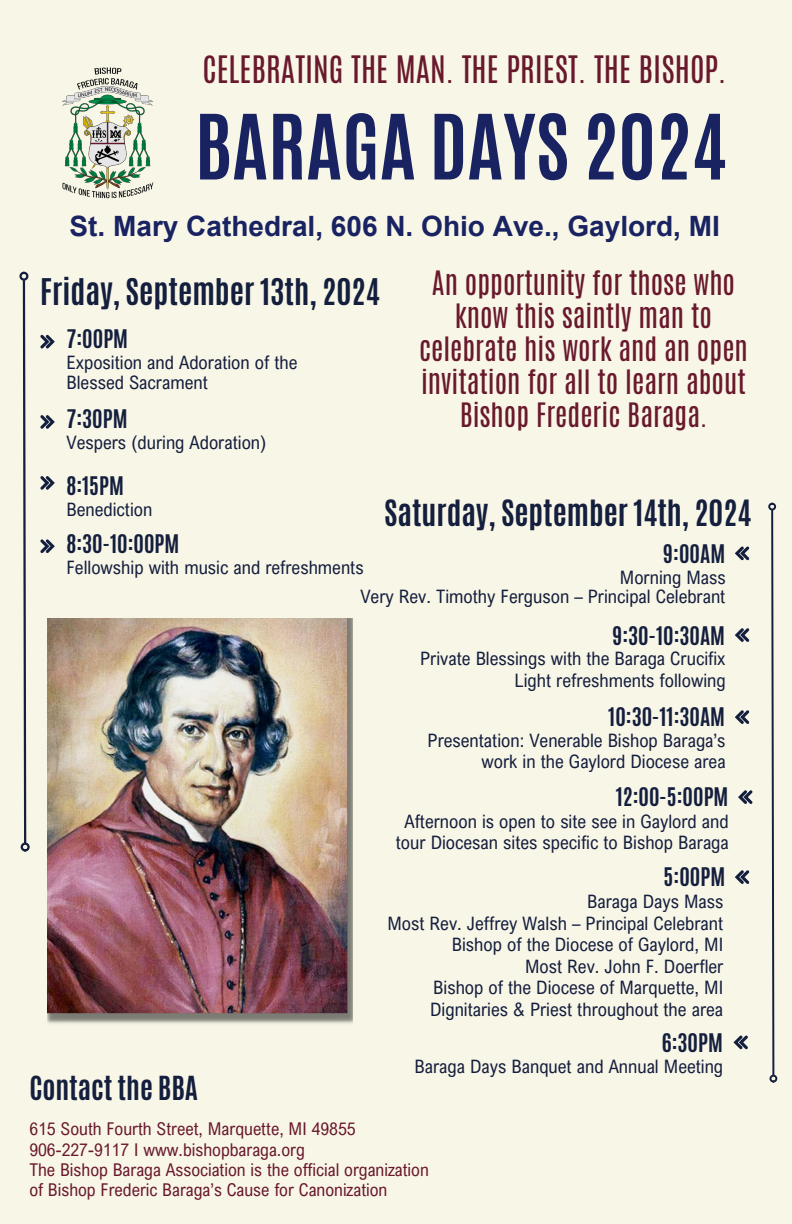
<style>
.page{position:relative;width:792px;height:1224px;background:#f8f6e7}
.page>*{position:absolute;margin:0;border:0;box-sizing:border-box;transform-origin:0 0}
.t1{font:700 76.4px "Antonio";color:#192362}
.t2{font:31.6px "Antonio";color:#69192d}
.t3{font:700 30.7px "Antonio";color:#141e3d}
.t4{font:700 30.2px "Antonio";color:#141e3d}
.t5{font:28.1px/33px "Antonio";color:#69192d;text-align:center}
.t6{font:700 28px "Arial";color:#192362}
.t7{font:700 27.7px "Antonio";color:#141e3d}
.t8{font:700 21.4px "Antonio";color:#141e3d}
.t9{font:18.5px "Arial Nova Cond";color:#141e3d}
.t10{font:17.6px "Arial Nova Cond";color:#69192d}
</style>
<div class="page">
<img style="left:62px;top:67px;width:92px;height:132px">
<img style="left:48px;top:619px;width:305px;height:405px">
<svg style="left:40px;top:335px;width:14px;height:14px"></svg>
<svg style="left:40px;top:476px;width:14px;height:14px"></svg>
<svg style="left:40px;top:539px;width:14px;height:14px"></svg>
<svg style="left:40px;top:415px;width:14px;height:14px"></svg>
<svg style="left:22px;top:281px;width:5px;height:563px"></svg>
<div style="left:21px;top:843px;width:9px;height:9px;border:2px solid #141e3d;border-radius:50%"></div>
<div style="left:19px;top:272px;width:9px;height:9px;border:2px solid #141e3d;border-radius:50%"></div>
<svg style="left:735px;top:547px;width:14px;height:13px"></svg>
<svg style="left:735px;top:710px;width:14px;height:14px"></svg>
<svg style="left:770px;top:511px;width:5px;height:565px"></svg>
<div style="left:769px;top:1075px;width:8px;height:8px;border:2px solid #141e3d;border-radius:50%"></div>
<div style="left:768px;top:503px;width:8px;height:8px;border:2px solid #141e3d;border-radius:50%"></div>
<svg style="left:735px;top:628px;width:14px;height:14px"></svg>
<svg style="left:738px;top:790px;width:14px;height:14px"></svg>
<svg style="left:735px;top:870px;width:14px;height:14px"></svg>
<svg style="left:734px;top:1036px;width:14px;height:13px"></svg>
<p class="t2" style="left:203px;top:47px;width:525px">CELEBRATING THE MAN. THE PRIEST. THE BISHOP.</p>
<h1 class="t1" style="left:195px;top:92px;width:534px">BARAGA DAYS 2024</h1>
<h3 class="t6" style="left:70px;top:207px;width:652px">St. Mary Cathedral, 606 N. Ohio Ave., Gaylord, MI</h3>
<h5 class="t5" style="left:419px;top:266px;width:330px">An opportunity for those who know this saintly man to celebrate his work and an open invitation for all to learn about<br>Bishop Frederic Baraga.</h5>
<h3 class="t3" style="left:40px;top:270px;width:341px">Friday, September 13th, 2024</h3>
<h6 class="t8" style="left:67px;top:323px;width:63px">7:00PM</h6>
<p class="t9" style="left:67px;top:351px;width:232px">Exposition and Adoration of the</p>
<p class="t9" style="left:67px;top:371px;width:143px">Blessed Sacrament</p>
<p class="t8" style="left:67px;top:404px;width:62px">7:30PM</p>
<h6 class="t9" style="left:67px;top:430px;width:201px">Vespers (during Adoration)</h6>
<p class="t8" style="left:67px;top:471px;width:59px">8:15PM</p>
<p class="t9" style="left:67px;top:498px;width:87px">Benediction</p>
<h6 class="t8" style="left:67px;top:529px;width:114px">8:30-10:00PM</h6>
<p class="t9" style="left:67px;top:556px;width:299px">Fellowship with music and refreshments</p>
<p class="t4" style="left:384px;top:491px;width:369px">Saturday, September 14th, 2024</p>
<p class="t8" style="left:663px;top:539px;width:63px">9:00AM</p>
<p class="t9" style="left:620px;top:566px;width:107px">Morning Mass</p>
<p class="t9" style="left:360px;top:585px;width:367px">Very Rev. Timothy Ferguson – Principal Celebrant</p>
<p class="t8" style="left:613px;top:621px;width:114px">9:30-10:30AM</p>
<p class="t9" style="left:420px;top:647px;width:307px">Private Blessings with the Baraga Crucifix</p>
<p class="t9" style="left:514px;top:669px;width:213px">Light refreshments following</p>
<p class="t8" style="left:608px;top:702px;width:118px">10:30-11:30AM</p>
<p class="t9" style="left:428px;top:729px;width:299px">Presentation: Venerable Bishop Baraga’s</p>
<p class="t9" style="left:481px;top:750px;width:246px">work in the Gaylord Diocese area</p>
<p class="t8" style="left:616px;top:782px;width:114px">12:00-5:00PM</p>
<p class="t9" style="left:405px;top:809px;width:326px">Afternoon is open to site see in Gaylord and</p>
<p class="t9" style="left:396px;top:831px;width:334px">tour Diocesan sites specific to Bishop Baraga</p>
<p class="t8" style="left:664px;top:862px;width:63px">5:00PM</p>
<p class="t9" style="left:587px;top:890px;width:138px">Baraga Days Mass</p>
<p class="t9" style="left:387px;top:912px;width:337px">Most Rev. Jeffrey Walsh – Principal Celebrant</p>
<p class="t9" style="left:452px;top:933px;width:273px">Bishop of the Diocese of Gaylord, MI</p>
<p class="t9" style="left:525px;top:955px;width:200px">Most Rev. John F. Doerfler</p>
<p class="t9" style="left:433px;top:976px;width:292px">Bishop of the Diocese of Marquette, MI</p>
<p class="t9" style="left:430px;top:998px;width:294px">Dignitaries &amp; Priest throughout the area</p>
<p class="t8" style="left:662px;top:1028px;width:62px">6:30PM</p>
<p class="t9" style="left:415px;top:1055px;width:310px">Baraga Days Banquet and Annual Meeting</p>
<p class="t7" style="left:29px;top:1068px;width:170px">Contact the BBA</p>
<p class="t10" style="left:29px;top:1118px;width:328px">615 South Fourth Street, Marquette, MI 49855</p>
<p class="t10" style="left:29px;top:1138px;width:277px">906-227-9117 I www.bishopbaraga.org</p>
<p class="t10" style="left:29px;top:1159px;width:401px">The Bishop Baraga Association is the official organization</p>
<p class="t10" style="left:29px;top:1179px;width:360px">of Bishop Frederic Baraga’s Cause for Canonization</p>
</div>
